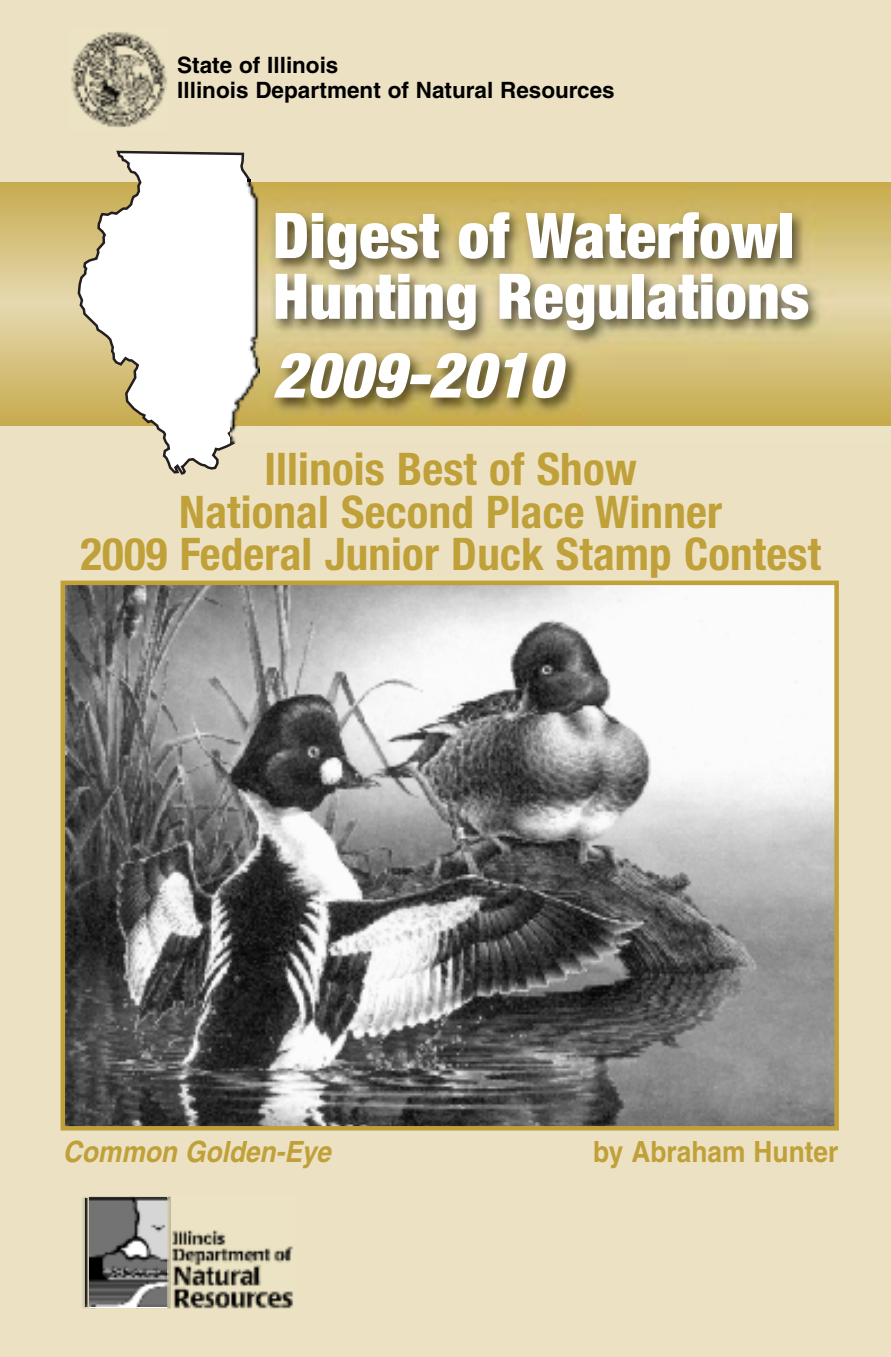
<style>
.page{position:relative;width:891px;height:1357px;background:#ece2c3}
.page>*{position:absolute;margin:0;border:0;box-sizing:border-box;transform-origin:0 0}
.t1{font:900 condensed 63px/60.8px "Helvetica Neue";letter-spacing:.005em;color:#fff}
.t2{font:italic 900 condensed 63px "Helvetica Neue";color:#fff}
.t3{font:700 condensed 45px/42.8px "Helvetica Neue";letter-spacing:.005em;color:#c0a039;text-align:center}
.t4{font:italic 700 29.25px "Helvetica";color:#c0a039;scale:.9 1}
.t5{font:700 29.25px "Helvetica";color:#c0a039;scale:.9 1}
.t6{font:700 22.5px/24.8px "Helvetica";color:#000}
</style>
<div class="page">
<svg style="left:0;top:182px;width:891px;height:243px;background:#d6c17f"></svg>
<svg style="left:78px;top:151px;width:172px;height:324px;background:#ede8d9"></svg>
<img style="left:66px;top:585px;width:768px;height:540px">
<div style="left:61px;top:580px;width:778px;height:550px;border:4px solid #c0a039"></div>
<img style="left:231px;top:179px;width:659px;height:263px">
<img style="left:82px;top:1196px;width:211px;height:113px">
<img style="left:90px;top:1307px;width:76px;height:1px">
<img style="left:85px;top:1198px;width:86px;height:109px">
<img style="left:71px;top:32px;width:96px;height:96px">
<p class="t6" style="left:177px;top:55px;width:439px">State of Illinois<br>Illinois Department of Natural Resources</p>
<h1 class="t1" style="left:273px;top:204px;width:538px">Digest of Waterfowl<br>Hunting Regulations</h1>
<h1 class="t2" style="left:273px;top:336px;width:305px">2009-2010</h1>
<p class="t3" style="left:80px;top:447px;width:742px">Illinois Best of Show<br>National Second Place Winner<br>2009 Federal Junior Duck Stamp Contest</p>
<p class="t4" style="left:63px;top:1141px;width:299px">Common Golden-Eye</p>
<p class="t5" style="left:593px;top:1141px;width:274px">by Abraham Hunter</p>
</div>
